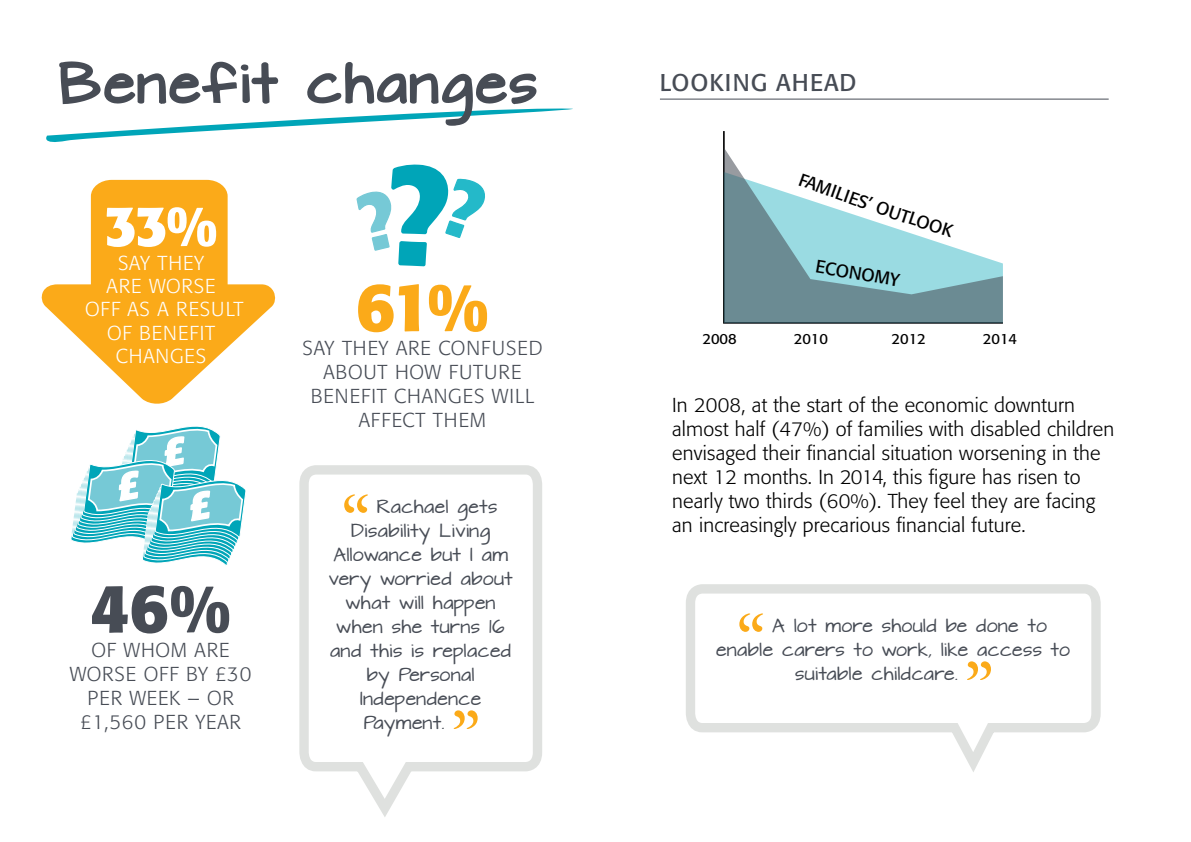
<style>
.page{position:relative;width:1191px;height:842px;background:#fff}
.page>*{position:absolute;margin:0;border:0;box-sizing:border-box;transform-origin:0 0}
.t1{font:700 67.8px "Formata BQ";color:#474c55}
.t2{font:700 67.8px "Formata BQ";color:#fbaa19}
.t3{font:700 56.6px "Formata BQ";color:#fff}
.t4{font:46.4px "Architects Daughter";color:#474c55}
.t5{font:24px "Formata BQ";letter-spacing:.06em;color:#474c55}
.t6{font:300 20px/24px "Formata BQ";letter-spacing:.01em;color:#000}
.t7{font:300 20px/24px "Formata BQ";letter-spacing:.04em;color:#474c55;text-align:center}
.t8{font:300 20px/23.4px "Formata BQ";letter-spacing:.04em;color:#fff;text-align:center}
.t9{font:18px "Formata BQ";color:#000}
.t10{font:16px "Architects Daughter";letter-spacing:.035em;color:#474c55}
.t11{font:14.6px "Formata BQ";color:#000}
</style>
<div class="page">
<svg style="left:71px;top:426px;width:175px;height:139px"></svg>
<svg style="left:41px;top:180px;width:235px;height:224px;fill:#fbaa19"></svg>
<svg style="left:356px;top:164px;width:129px;height:103px"></svg>
<svg style="left:46px;top:61px;width:527px;height:81px"></svg>
<svg style="left:724px;top:148px;width:279px;height:176px"></svg>
<svg style="left:299px;top:465px;width:243px;height:352px"></svg>
<svg style="left:686px;top:584px;width:415px;height:188px"></svg>
<hr style="left:660px;top:99px;width:448px;height:1px;background:#474c55">
<h3 class="t4" style="left:59px;top:51px;width:478px">Benefit changes</h3>
<h2 class="t3" style="left:104px;top:191px;width:115px">33%</h2>
<p class="t8" style="left:85px;top:251px;width:160px">say th ey<br>are worse<br>off as a resu lt of benefit changes</p>
<h1 class="t1" style="left:90px;top:566px;width:143px">46%</h1>
<p class="t7" style="left:70px;top:638px;width:183px">of whom are worse off by £30 per week – or £1,560 per year</p>
<h1 class="t2" style="left:356px;top:265px;width:135px">61%</h1>
<p class="t7" style="left:302px;top:336px;width:191px">say th ey are confus</p>
<p class="t7" style="left:517px;top:336px;width:26px">ed</p>
<p class="t7" style="left:323px;top:360px;width:199px">about how future</p>
<p class="t7" style="left:311px;top:384px;width:225px">benefit changes will</p>
<p class="t7" style="left:359px;top:408px;width:129px">affect th em</p>
<p class="t10" style="left:377px;top:495px;width:122px">Rachael gets</p>
<p class="t10" style="left:351px;top:519px;width:141px">Disability Living</p>
<p class="t10" style="left:333px;top:543px;width:176px">Allowance but I am</p>
<p class="t10" style="left:329px;top:567px;width:185px">very worried about</p>
<p class="t10" style="left:346px;top:591px;width:151px">what will happen</p>
<p class="t10" style="left:336px;top:615px;width:170px">when she turns 16</p>
<p class="t10" style="left:330px;top:639px;width:182px">and this is replaced</p>
<p class="t10" style="left:367px;top:663px;width:109px">by Personal</p>
<p class="t10" style="left:360px;top:687px;width:122px">Independence</p>
<p class="t10" style="left:364px;top:711px;width:82px">Payment.</p>
<p class="t5" style="left:660px;top:68px;width:17px">LOOK</p>
<p class="t5" style="left:725px;top:68px;width:133px">ING AHEAD</p>
<p class="t9" style="left:803px;top:168px;width:94px;rotate:20deg">FAMILIES’ O</p>
<p class="t9" style="left:892px;top:200px;width:67px;rotate:18deg">UTLO O K</p>
<p class="t9" style="left:818px;top:255px;width:86px;rotate:10deg">ECONOMY</p>
<p class="t11" style="left:702px;top:329px;width:36px">2008</p>
<p class="t11" style="left:794px;top:329px;width:36px">2010</p>
<p class="t11" style="left:891px;top:329px;width:36px">2012</p>
<p class="t11" style="left:983px;top:329px;width:36px">2014</p>
<p class="t6" style="left:672px;top:393px;width:444px">In 2008, at the start of the economic downturn almost half (47%) of families with disabled children envisaged their financial situation worsening in the next 12 months. In 2014, this figure has risen to nearly two thirds (60%). They feel they are facing an increasingly precarious financial future.</p>
<p class="t10" style="left:772px;top:614px;width:276px">A lot more should be done to</p>
<p class="t10" style="left:716px;top:638px;width:355px">enable carers to work, like access to</p>
<p class="t10" style="left:795px;top:662px;width:164px">suitable childcare.</p>
</div>
